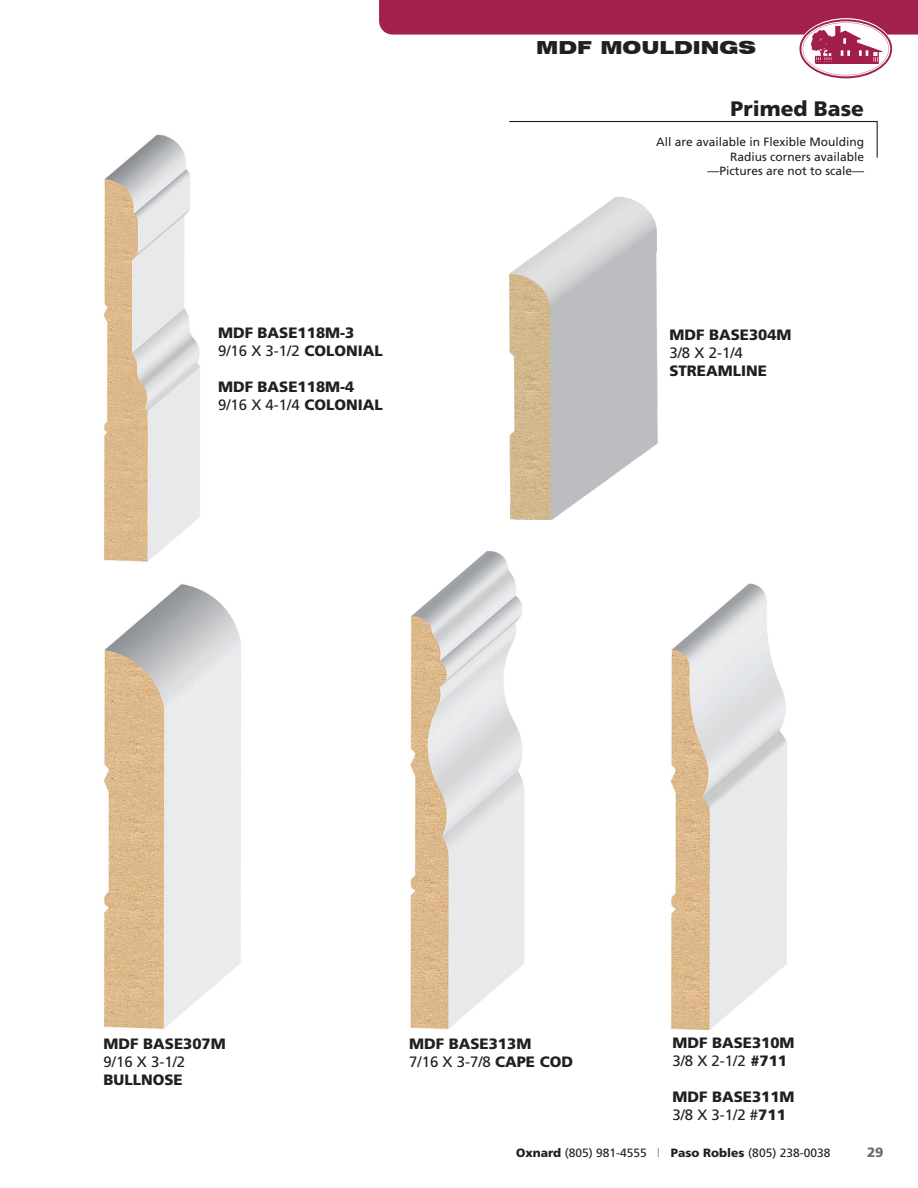
<style>
.page{position:relative;width:918px;height:1188px;background:#fff}
.page>*{position:absolute;margin:0;border:0;box-sizing:border-box;transform-origin:0 0}
.t1{font:900 21px "Frutiger";color:#231f20}
.t2{font:900 expanded 18px "Swiss 721 BT";color:#231f20}
.t3{font:900 15px "Frutiger";color:#231f20}
.t4{font:15px "Frutiger";color:#231f20}
.t5{font:900 13.5px "Frutiger";color:#6c6d70}
.t6{font:12px "Frutiger";color:#231f20}
.s1{font-weight:900}
.s2{color:#939598}
</style>
<div class="page">
<svg style="left:379px;top:0;width:539px;height:78px"></svg>
<img style="left:104px;top:134px;width:96px;height:428px">
<img style="left:671px;top:583px;width:116px;height:447px">
<img style="left:410px;top:551px;width:115px;height:479px">
<svg style="left:509px;top:121px;width:369px;height:37px"></svg>
<img style="left:104px;top:584px;width:137px;height:445px">
<img style="left:509px;top:197px;width:149px;height:323px">
<p class="t3" style="left:218px;top:324px;width:138px">MDF BASE118M-3</p>
<p class="t4" style="left:218px;top:342px;width:166px">9/16 X 3-1/2 <span class="s1">COLONIAL</span></p>
<p class="t3" style="left:218px;top:378px;width:138px">MDF BASE118M-4</p>
<p class="t4" style="left:218px;top:396px;width:166px">9/16 X 4-1/4 <span class="s1">COLONIAL</span></p>
<p class="t2" style="left:536px;top:37px;width:221px">MDF MOULDINGS</p>
<p class="t1" style="left:731px;top:96px;width:135px">Primed Base</p>
<p class="t6" style="left:656px;top:135px;width:210px">All are available in Flexible Moulding</p>
<p class="t6" style="left:730px;top:150px;width:136px">Radius corners available</p>
<p class="t6" style="left:707px;top:164px;width:158px">—Pictures are not to scale—</p>
<p class="t3" style="left:669px;top:325px;width:124px">MDF BASE304M</p>
<p class="t4" style="left:669px;top:344px;width:75px">3/8 X 2-1/4</p>
<p class="t3" style="left:669px;top:361px;width:99px">STREAMLINE</p>
<p class="t3" style="left:104px;top:1035px;width:124px">MDF BASE307M</p>
<p class="t4" style="left:104px;top:1053px;width:83px">9/16 X 3-1/2</p>
<p class="t3" style="left:104px;top:1071px;width:81px">BULLNOSE</p>
<p class="t3" style="left:409px;top:1035px;width:124px">MDF BASE313M</p>
<p class="t4" style="left:409px;top:1053px;width:165px">7/16 X 3-7/8 <span class="s1">CAPE COD</span></p>
<p class="t3" style="left:672px;top:1034px;width:124px">MDF BASE310M</p>
<p class="t4" style="left:672px;top:1052px;width:116px">3/8 X 2-1/2 <span class="s1">#711</span></p>
<p class="t3" style="left:672px;top:1088px;width:124px">MDF BASE311M</p>
<p class="t4" style="left:672px;top:1106px;width:115px">3/8 X 3-1/2 #<span class="s1">711</span></p>
<p class="t6" style="left:516px;top:1146px;width:316px"><span class="s1">Oxnard</span> (805) 981-4555 <span class="s2">l</span> <span class="s1">Paso Robles</span> (805) 238-0038</p>
<p class="t5" style="left:867px;top:1144px;width:18px">29</p>
</div>
